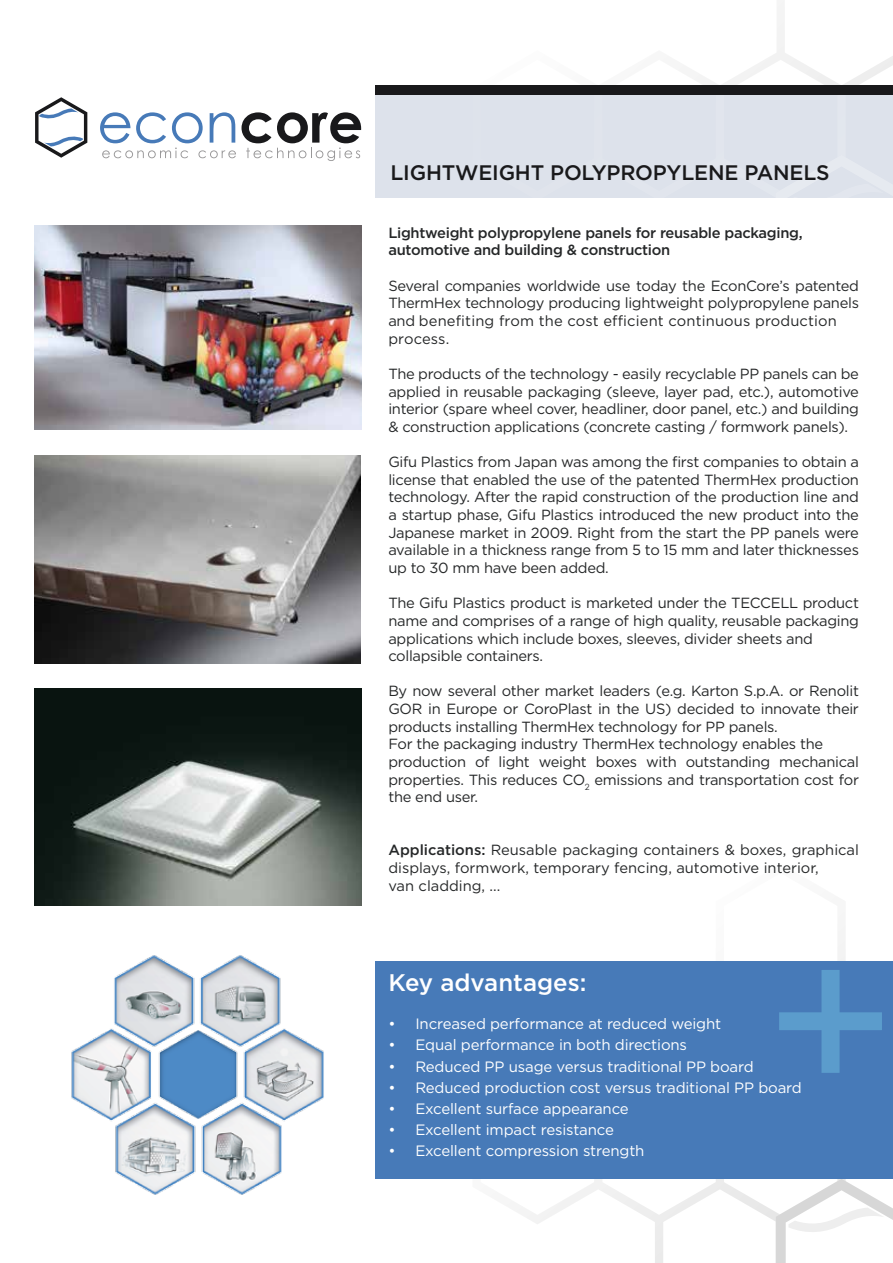
<style>
.page{position:relative;width:893px;height:1263px;background:#fff}
.page>*{position:absolute;margin:0;border:0;box-sizing:border-box;transform-origin:0 0}
.t1{font:217.5px "Arial";color:#fff}
.t2{font:500 24px "Gotham HTF";color:#fff}
.t3{font:500 21px "Gotham HTF";letter-spacing:-.01em;color:#19191b}
.t4{font:15px "Gotham HTF";letter-spacing:-.01em;color:#fff}
.t5{font:14.7px/17.7px "Gotham HTF";letter-spacing:-.02em;color:#252728}
.t6{font:14.7px/17.7px "Gotham HTF";color:#252728}
.t7{font:500 14.7px/17.7px "Gotham HTF";letter-spacing:-.02em;color:#252728}
.s1{font-weight:500}
</style>
<div class="page">
<svg style="left:516px;top:926px;width:329px;height:337px"></svg>
<svg style="left:776px;top:1179px;width:117px;height:84px"></svg>
<svg style="left:694px;top:1px;width:199px;height:84px"></svg>
<div style="left:376px;top:85px;width:517px;height:113px;background:#dde2eb"></div>
<div style="left:376px;top:85px;width:517px;height:10px;background:#19191b"></div>
<svg style="left:35px;top:97px;width:52px;height:61px"></svg>
<svg style="left:100px;top:112px;width:136px;height:46px"></svg>
<svg style="left:242px;top:112px;width:119px;height:49px"></svg>
<img style="left:34px;top:225px;width:327px;height:204px">
<img style="left:34px;top:455px;width:326px;height:208px">
<img style="left:34px;top:689px;width:327px;height:217px">
<img style="left:71px;top:955px;width:253px;height:240px">
<div style="left:376px;top:961px;width:517px;height:218px;background:#477ab8"></div>
<h3 class="t3" style="left:390px;top:160px;width:441px">LIGHTWEIGHT POLYPROPYLENE PANELS</h3>
<p class="t7" style="left:388px;top:223px;width:416px">Lightweight polypropylene panels for reusable packaging, automotive and building &amp; construction</p>
<p class="t5" style="left:388px;top:276px;width:472px">Several companies worldwide use today the EconCore’s patented ThermHex technology producing lightweight polypropylene panels and benefiting from the cost efficient continuous production process.</p>
<p class="t5" style="left:388px;top:365px;width:472px;text-align:justify">The products of the technology - easily recyclable PP panels can be applied in reusable packaging (sleeve, layer pad, etc.), automotive interior (spare wheel cover, headliner, door panel, etc.) and building &amp; construction applications (concrete casting / formwork panels).</p>
<p class="t5" style="left:388px;top:453px;width:472px;text-align:justify">Gifu Plastics from Japan was among the first companies to obtain a license that enabled the use of the patented ThermHex production technology. After the rapid construction of the production line and a startup phase, Gifu Plastics introduced the new product into the Japanese market in 2009. Right from the start the PP panels were available in a thickness range from 5 to 15 mm and later thicknesses up to 30 mm have been added.</p>
<p class="t5" style="left:388px;top:594px;width:472px">The Gifu Plastics product is marketed under the TECCELL product name and comprises of a range of high quality, reusable packaging applications which include boxes, sleeves, divider sheets and collapsible containers.</p>
<p class="t5" style="left:388px;top:682px;width:472px">By now several other market leaders (e.g. Karton S.p.A. or Renolit GOR in Europe or CoroPlast in the US) decided to innovate their products installing ThermHex technology for PP panels.<br>For the packaging industry ThermHex technology enables the production of light weight boxes with outstanding mechanical properties. This reduces CO<sub>2</sub> emissions and transportation cost for the end user.</p>
<p class="t6" style="left:388px;top:841px;width:472px"><span class="s1">Applications:</span> Reusable packaging containers &amp; boxes, graphical displays, formwork, temporary fencing, automotive interior,<br>van cladding, ...</p>
<h1 class="t1" style="left:767px;top:872px;width:129px">+</h1>
<h2 class="t2" style="left:388px;top:969px;width:200px">Key advantages:</h2>
<p class="t4" style="left:388px;top:1016px;width:334px">• Increased performance at reduced weight</p>
<p class="t4" style="left:388px;top:1037px;width:300px">• Equal performance in both directions</p>
<p class="t4" style="left:388px;top:1058px;width:367px">• Reduced PP usage versus traditional PP board</p>
<p class="t4" style="left:388px;top:1079px;width:415px">• Reduced production cost versus traditional PP board</p>
<p class="t4" style="left:388px;top:1100px;width:242px">• Excellent surface appearance</p>
<p class="t4" style="left:388px;top:1121px;width:227px">• Excellent impact resistance</p>
<p class="t4" style="left:388px;top:1142px;width:258px">• Excellent compression strength</p>
</div>
